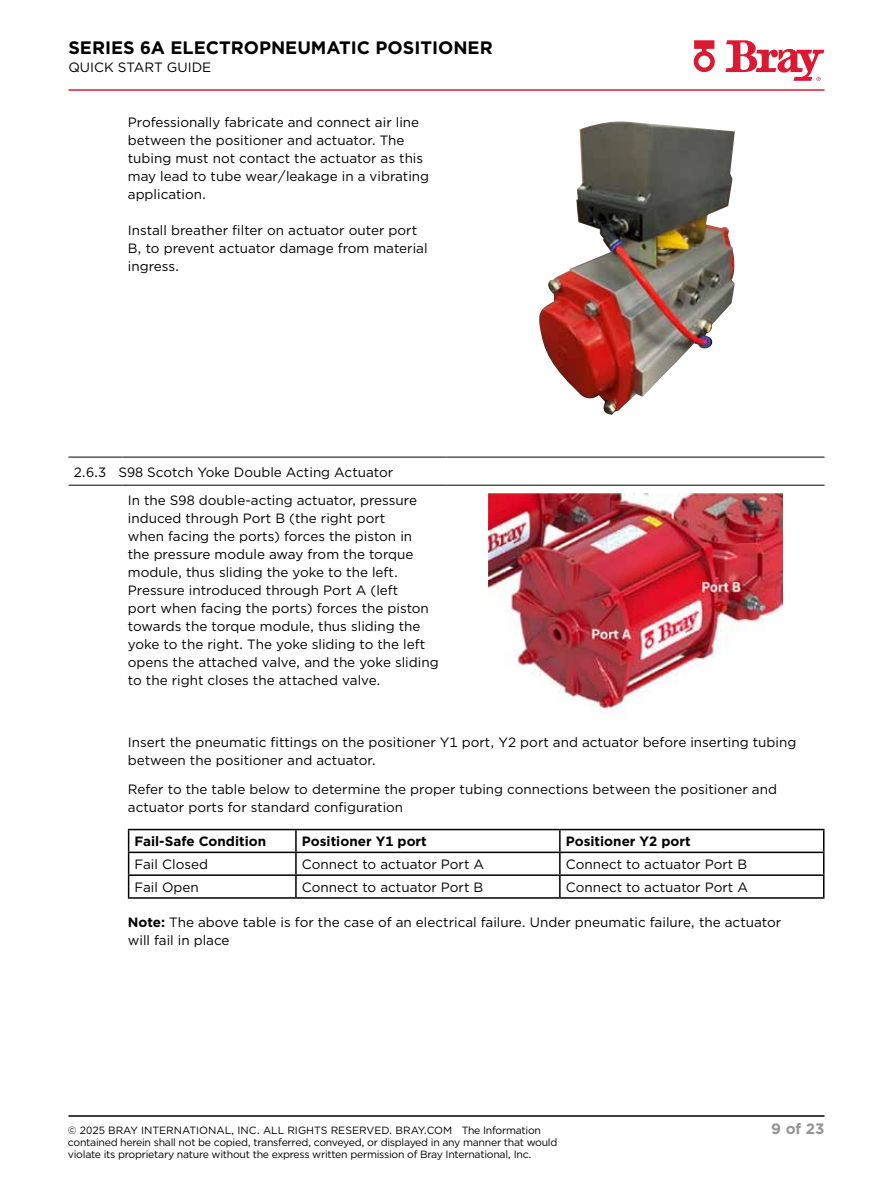
<style>
.page{position:relative;width:893px;height:1188px;background:#fff}
.page>*{position:absolute;margin:0;border:0;box-sizing:border-box;transform-origin:0 0}
.t1{font:700 18px "Gotham";color:#000}
.t2{font:700 15px "Gotham";color:#939598}
.t3{font:13.5px/18px "Gotham";color:#000}
.t4{font:700 13.5px "Gotham";color:#000}
.t5{font:10.5px/12px "Gotham";letter-spacing:-.025em;color:#000}
.t6{font:10.5px "Gotham";color:#000}
.s1{font-weight:700}
</style>
<div class="page">
<hr style="left:68px;top:89px;width:756px;height:2px;background:#da1a32">
<svg style="left:725px;top:40px;width:99px;height:41px"></svg>
<svg style="left:694px;top:40px;width:21px;height:32px"></svg>
<hr style="left:68px;top:1115px;width:756px;height:2px;background:#000">
<hr style="left:68px;top:457px;width:54px;height:1px;background:#000">
<hr style="left:122px;top:457px;width:324px;height:1px;background:#000">
<hr style="left:446px;top:457px;width:378px;height:1px;background:#000">
<hr style="left:68px;top:485px;width:54px;height:1px;background:#000">
<hr style="left:122px;top:485px;width:324px;height:1px;background:#000">
<hr style="left:446px;top:485px;width:378px;height:1px;background:#000">
<img style="left:539px;top:121px;width:196px;height:294px">
<img style="left:488px;top:494px;width:295px;height:224px">
<hr style="left:128px;top:829px;width:168px;height:1px;background:#000">
<hr style="left:296px;top:829px;width:264px;height:1px;background:#000">
<hr style="left:295px;top:830px;width:2px;height:22px;background:#000">
<hr style="left:560px;top:829px;width:264px;height:1px;background:#000">
<hr style="left:559px;top:830px;width:2px;height:22px;background:#000">
<hr style="left:128px;top:852px;width:168px;height:1px;background:#000">
<hr style="left:296px;top:852px;width:264px;height:1px;background:#000">
<hr style="left:295px;top:853px;width:2px;height:21px;background:#000">
<hr style="left:560px;top:852px;width:264px;height:1px;background:#000">
<hr style="left:559px;top:853px;width:2px;height:21px;background:#000">
<hr style="left:128px;top:874px;width:168px;height:2px;background:#000">
<svg style="left:128px;top:830px;width:1px;height:67px"></svg>
<hr style="left:296px;top:874px;width:264px;height:2px;background:#000">
<hr style="left:295px;top:876px;width:2px;height:21px;background:#000">
<hr style="left:560px;top:874px;width:264px;height:2px;background:#000">
<hr style="left:559px;top:876px;width:2px;height:21px;background:#000">
<svg style="left:823px;top:830px;width:1px;height:67px"></svg>
<hr style="left:128px;top:897px;width:168px;height:2px;background:#000">
<hr style="left:296px;top:897px;width:264px;height:2px;background:#000">
<hr style="left:560px;top:897px;width:264px;height:2px;background:#000">
<h1 class="t1" style="left:68px;top:36px;width:426px">SERIES 6A ELECTROPNEUMATIC POSITIONER</h1>
<p class="t3" style="left:68px;top:58px;width:144px">QUICK START GUIDE</p>
<p class="t3" style="left:128px;top:113px;width:303px">Professionally fabricate and connect air line between the positioner and actuator. The tubing must not contact the actuator as this may lead to tube wear/leakage in a vibrating application.</p>
<p class="t3" style="left:128px;top:221px;width:301px">Install breather filter on actuator outer port<br>B, to prevent actuator damage from material ingress.</p>
<p class="t3" style="left:128px;top:457px;width:291px;line-height:28px;text-indent:-54px">2.6.3 S98 Scotch Yoke Double Acting Actuator<br>In the S98 double-acting actuator, pressure</p>
<p class="t3" style="left:128px;top:509px;width:312px">induced through Port B (the right port<br>when facing the ports) forces the piston in<br>the pressure module away from the torque module, thus sliding the yoke to the left.<br>Pressure introduced through Port A (left<br>port when facing the ports) forces the piston towards the torque module, thus sliding the yoke to the right. The yoke sliding to the left opens the attached valve, and the yoke sliding to the right closes the attached valve.</p>
<p class="t3" style="left:128px;top:733px;width:670px">Insert the pneumatic fittings on the positioner Y1 port, Y2 port and actuator before inserting tubing between the positioner and actuator.</p>
<p class="t3" style="left:128px;top:779px;width:651px">Refer to the table below to determine the proper tubing connections between the positioner and actuator ports for standard configuration</p>
<p class="t4" style="left:135px;top:833px;width:133px">Fail-Safe Condition</p>
<p class="t4" style="left:302px;top:833px;width:126px">Positioner Y1 port</p>
<p class="t4" style="left:566px;top:833px;width:126px">Positioner Y2 port</p>
<p class="t3" style="left:135px;top:855px;width:75px">Fail Closed</p>
<p class="t3" style="left:302px;top:855px;width:184px">Connect to actuator Port A</p>
<p class="t3" style="left:566px;top:855px;width:183px">Connect to actuator Port B</p>
<p class="t3" style="left:135px;top:878px;width:66px">Fail Open</p>
<p class="t3" style="left:302px;top:878px;width:183px">Connect to actuator Port B</p>
<p class="t3" style="left:566px;top:878px;width:184px">Connect to actuator Port A</p>
<p class="t3" style="left:128px;top:913px;width:655px"><span class="s1">Note:</span> The above table is for the case of an electrical failure. Under pneumatic failure, the actuator will fail in place</p>
<p class="t6" style="left:68px;top:1124px;width:475px">© 2025 BRAY INTERNATIONAL, INC. ALL RIGHTS RESERVED. BRAY.COM The Information</p>
<p class="t2" style="left:771px;top:1119px;width:55px">9 of 23</p>
<p class="t5" style="left:68px;top:1136px;width:491px">contained herein shall not be copied, transferred, conveyed, or displayed in any manner that would violate its proprietary nature without the express written permission of Bray International, Inc.</p>
</div>
